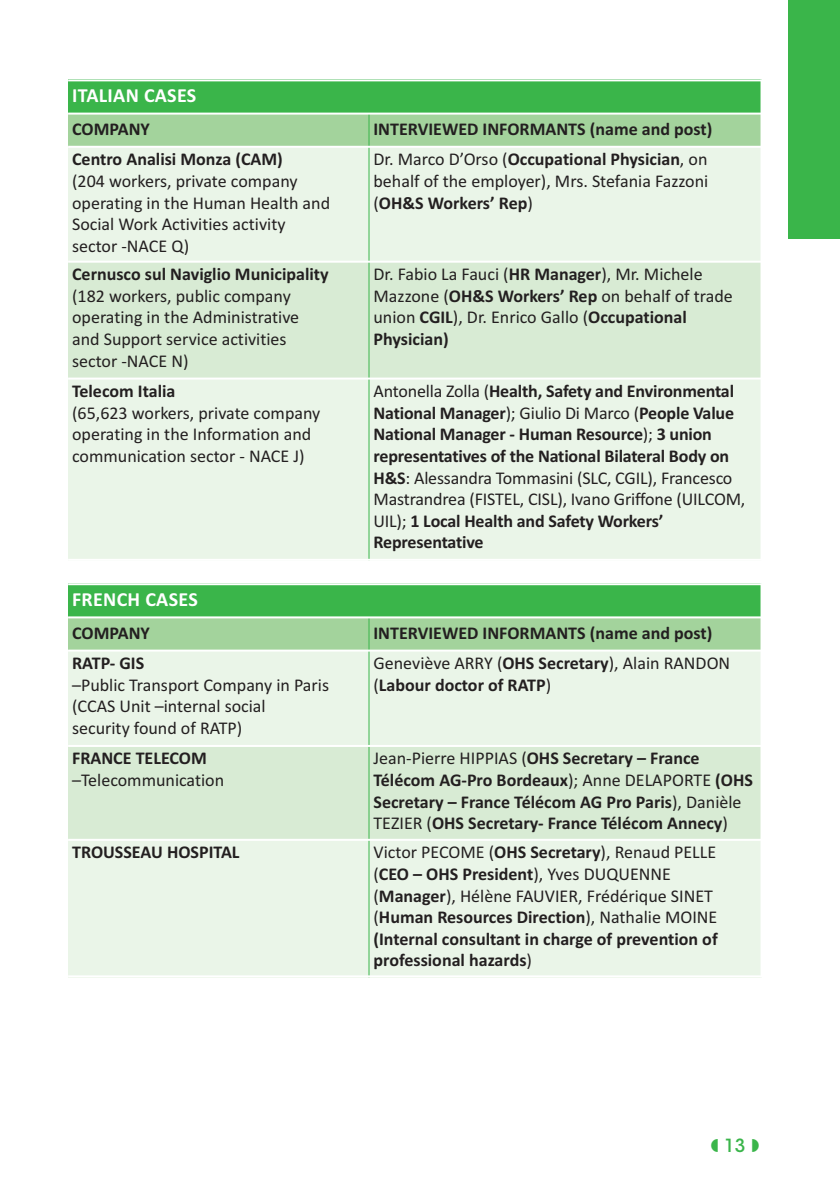
<style>
.page{position:relative;width:840px;height:1191px;background:#fff}
.page>*{position:absolute;margin:0;border:0;box-sizing:border-box;transform-origin:0 0}
.t1{font:700 20px "Calibri";letter-spacing:.015em;color:#fff}
.t2{font:700 18px/21.6px "Calibri";color:#231f20}
.t3{font:18px/21.6px "Calibri";color:#231f20}
.t4{font:500 18px "ITC Avant Garde Std";color:#3ab54a}
.s1{font-weight:700}
.s2{font-weight:400}
</style>
<div class="page">
<div style="left:788px;top:0;width:51px;height:238px;background:#3ab54a"></div>
<div style="left:68px;top:79px;width:693px;height:35px;background:#3ab54a"></div>
<div style="left:68px;top:114px;width:301px;height:33px;background:#a3d39c"></div>
<div style="left:369px;top:114px;width:392px;height:33px;background:#a3d39c"></div>
<div style="left:68px;top:147px;width:301px;height:115px;background:#eaf5e8"></div>
<div style="left:369px;top:147px;width:392px;height:115px;background:#eaf5e8"></div>
<div style="left:68px;top:262px;width:301px;height:116px;background:#d8ebd4"></div>
<div style="left:369px;top:262px;width:392px;height:116px;background:#d8ebd4"></div>
<div style="left:68px;top:378px;width:301px;height:183px;background:#eaf5e8"></div>
<div style="left:369px;top:378px;width:392px;height:183px;background:#eaf5e8"></div>
<hr style="left:368px;top:113px;width:1px;height:448px;background:#3ab54a">
<hr style="left:760px;top:79px;width:2px;height:482px;background:#fff">
<hr style="left:68px;top:79px;width:694px;height:2px;background:#fff">
<hr style="left:68px;top:113px;width:694px;height:2px;background:#fff">
<hr style="left:68px;top:146px;width:694px;height:2px;background:#fff">
<hr style="left:68px;top:261px;width:694px;height:2px;background:#fff">
<hr style="left:68px;top:377px;width:694px;height:2px;background:#fff">
<hr style="left:68px;top:559px;width:694px;height:2px;background:#fff">
<div style="left:68px;top:583px;width:693px;height:34px;background:#3ab54a"></div>
<div style="left:68px;top:617px;width:301px;height:33px;background:#a3d39c"></div>
<div style="left:369px;top:617px;width:392px;height:33px;background:#a3d39c"></div>
<div style="left:68px;top:650px;width:301px;height:96px;background:#eaf5e8"></div>
<div style="left:369px;top:650px;width:392px;height:96px;background:#eaf5e8"></div>
<div style="left:68px;top:746px;width:301px;height:94px;background:#d8ebd4"></div>
<div style="left:369px;top:746px;width:392px;height:94px;background:#d8ebd4"></div>
<div style="left:68px;top:840px;width:301px;height:137px;background:#eaf5e8"></div>
<div style="left:369px;top:840px;width:392px;height:137px;background:#eaf5e8"></div>
<hr style="left:368px;top:616px;width:1px;height:361px;background:#3ab54a">
<hr style="left:760px;top:583px;width:2px;height:394px;background:#fff">
<hr style="left:68px;top:583px;width:694px;height:2px;background:#fff">
<hr style="left:68px;top:616px;width:694px;height:2px;background:#fff">
<hr style="left:68px;top:649px;width:694px;height:2px;background:#fff">
<hr style="left:68px;top:745px;width:694px;height:2px;background:#fff">
<hr style="left:68px;top:839px;width:694px;height:2px;background:#fff">
<hr style="left:68px;top:975px;width:694px;height:2px;background:#fff">
<p class="t1" style="left:72px;top:88px;width:126px">ITALIAN CASES</p>
<p class="t2" style="left:72px;top:119px;width:79px">COMPANY</p>
<p class="t2" style="left:373px;top:119px;width:340px">INTERVIEWED INFORMANTS (name and post)</p>
<p class="t2" style="left:72px;top:150px;width:212px">Centro Analisi Monza (CAM)</p>
<p class="t3" style="left:72px;top:172px;width:259px">(204 workers, private company operating in the Human Health and<br>Social Work Activities activity sector -NACE Q)</p>
<p class="t3" style="left:373px;top:150px;width:336px;text-align:justify">Dr. Marco D’Orso (<span class="s1">Occupational Physician</span>, on behalf of the employer), Mrs. Stefania Fazzoni (<span class="s1">OH&amp;S Workers’ Rep</span>)</p>
<p class="t2" style="left:72px;top:265px;width:258px">Cernusco sul Naviglio Municipality</p>
<p class="t3" style="left:72px;top:286px;width:228px">(182 workers, public company operating in the Administrative and Support service activities sector -NACE N)</p>
<p class="t2" style="left:72px;top:382px;width:105px">Telecom Italia</p>
<p class="t3" style="left:72px;top:403px;width:250px">(65,623 workers, private company operating in the Information and communication sector - NACE J)</p>
<p class="t3" style="left:373px;top:265px;width:360px">Dr. Fabio La Fauci (<span class="s1">HR Manager</span>), Mr. Michele Mazzone (<span class="s1">OH&amp;S Workers’ Rep</span> on behalf of trade union <span class="s1">CGIL</span>), Dr. Enrico Gallo (<span class="s1">Occupational Physician)</span></p>
<p class="t2" style="left:373px;top:382px;width:373px"><span class="s2">Antonella Zolla (</span>Health, Safety and Environmental National Manager<span class="s2">); Giulio Di Marco (</span>People Value National Manager - Human Resource<span class="s2">);</span> 3 union<br>re presentatives of the National Bilateral Body on H&amp;S<span class="s2">: Alessandra Tommasini (SLC, CGIL), Francesco Mastrandrea (FISTEL, CISL), Ivano Griffone (UILCOM, UIL);</span> 1 Local Health and Safety Workers’ Representative</p>
<p class="t1" style="left:72px;top:592px;width:127px">FRENCH CASES</p>
<p class="t2" style="left:72px;top:623px;width:79px">COMPANY</p>
<p class="t2" style="left:373px;top:623px;width:340px">INTERVIEWED INFORMANTS (name and post)</p>
<p class="t2" style="left:72px;top:654px;width:74px">RATP- GIS</p>
<p class="t3" style="left:72px;top:675px;width:258px">–Public Transport Company in Paris (CCAS Unit –internal social<br>security found of RATP)</p>
<p class="t2" style="left:373px;top:654px;width:358px"><span class="s2">Geneviève ARRY (</span>OHS Secretary<span class="s2">), Alain RANDON (</span>Labour doctor of RATP<span class="s2">)</span></p>
<p class="t2" style="left:72px;top:749px;width:136px">FRANCE TELECOM</p>
<p class="t3" style="left:72px;top:770px;width:153px">–Telecommunication</p>
<p class="t2" style="left:373px;top:749px;width:381px"><span class="s2">Jean-Pierre HIPPIAS (</span>OHS Secretary – France Télécom AG-Pro Bordeaux<span class="s2">); Anne DELAPORTE</span> (OHS Secretary – France Télécom AG Pro Paris<span class="s2">), Danièle TEZIER (</span>OHS Secretary- France Télécom Annecy<span class="s2">)</span></p>
<p class="t2" style="left:72px;top:843px;width:169px">TROUSSEAU HOSPITAL</p>
<p class="t2" style="left:373px;top:843px;width:345px"><span class="s2">Victor PECOME (</span>OHS Secretary<span class="s2">), Renaud PELLE (</span>CEO – OHS President<span class="s2">), Yves DUQUENNE (</span>Manager<span class="s2">), Hélène FAUVIER, Frédérique SINET (</span>Human Resources Direction<span class="s2">), Nathalie MOINE </span>(Internal consultant in charge of prevention of professional hazards<span class="s2">)</span></p>
<p class="t4" style="left:723px;top:1135px;width:23px">13</p>
</div>
